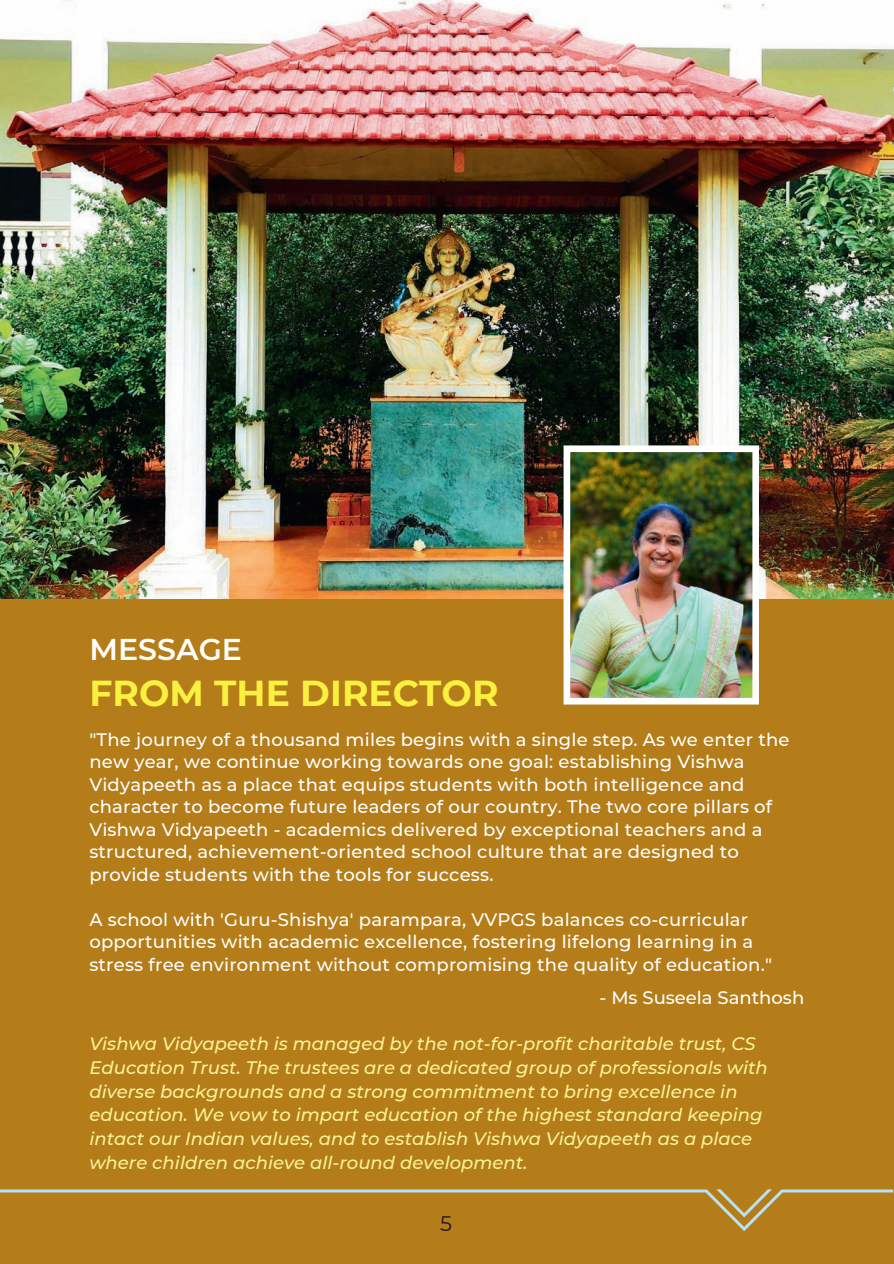
<style>
.page{position:relative;width:894px;height:1264px;background:#fff}
.page>*{position:absolute;margin:0;border:0;box-sizing:border-box;transform-origin:0 0}
.t1{font:700 36px "Montserrat";color:#f9f03f}
.t2{font:600 30px "Montserrat";color:#fff}
.t3{font:21px "Montserrat";color:#19151b}
.t4{font:500 18px/22.5px "Montserrat";letter-spacing:.01em;color:#fff}
.t5{font:italic 500 18px/23.7px "Montserrat";color:#faf397}
</style>
<div class="page">
<div style="left:0;top:598px;width:893px;height:665px;background:#b47d19"></div>
<img style="left:0;top:0;width:893px;height:599px">
<svg style="left:0;top:1189px;width:892px;height:42px"></svg>
<img style="left:563px;top:445px;width:195px;height:259px">
<h2 class="t2" style="left:89px;top:628px;width:154px">MESSAGE</h2>
<h1 class="t1" style="left:89px;top:667px;width:410px">FROM THE DIRECTOR</h1>
<p class="t4" style="left:89px;top:727px;width:701px">"The journey of a thousand miles begins with a single step. As we enter the new year, we continue working towards one goal: establishing Vishwa Vidyapeeth as a place that equips students with both intelligence and character to become future leaders of our country. The two core pillars of Vishwa Vidyapeeth - academics delivered by exceptional teachers and a structured, achievement-oriented school culture that are designed to provide students with the tools for success.</p>
<p class="t4" style="left:89px;top:907px;width:684px">A school with 'Guru-Shishya' parampara, VVPGS balances co-curricular opportunities with academic excellence, fostering lifelong learning in a stress free environment without compromising the quality of education."</p>
<p class="t4" style="left:599px;top:985px;width:206px">- Ms Suseela Santhosh</p>
<p class="t5" style="left:89px;top:1031px;width:679px">Vishwa Vidyapeeth is managed by the not-for-profit charitable trust, CS Education Trust. The trustees are a dedicated group of professionals with diverse backgrounds and a strong commitment to bring excellence in education. We vow to impart education of the highest standard keeping intact our Indian values, and to establish Vishwa Vidyapeeth as a place where children achieve all-round development.</p>
<p class="t3" style="left:440px;top:1209px;width:13px">5</p>
</div>
